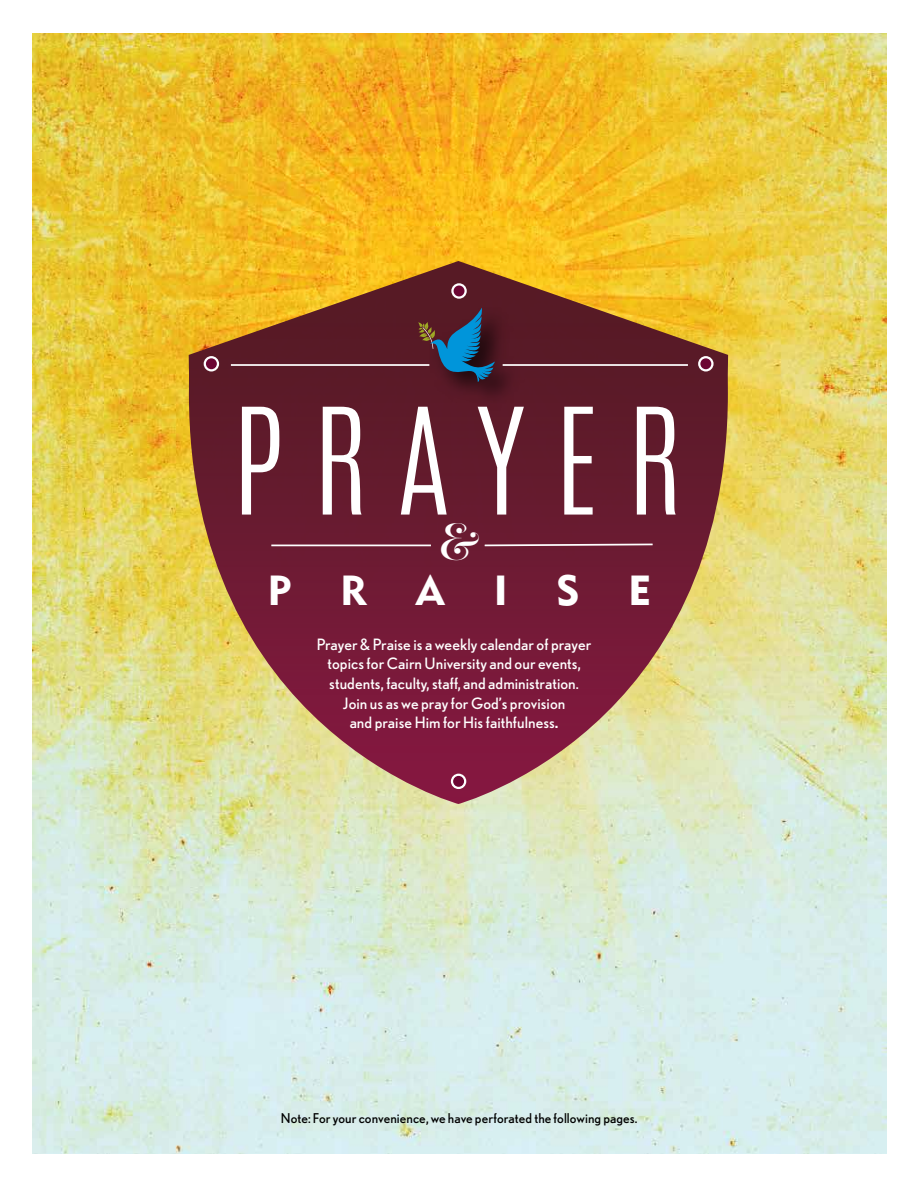
<style>
.page{position:relative;width:918px;height:1188px;background:#fff}
.page>*{position:absolute;margin:0;border:0;box-sizing:border-box;transform-origin:0 0}
.t1{font:300 125.55px "Antonio";letter-spacing:.23em;color:#fff}
.t2{font:41.85px "Metro Black Two";letter-spacing:1.16em;color:#fff}
.t3{font:32.25px "Hera Big";color:#fff}
.t4{font:15.6px/19.5px "Nobel";letter-spacing:.005em;color:#fff;text-align:center}
.t5{font:13.5px "Nobel";letter-spacing:.005em;color:#000}
.s1{font-weight:700;font-size:14.4px}
</style>
<div class="page">
<img style="left:32px;top:34px;width:855px;height:1120px">
<img style="left:189px;top:355px;width:539px;height:449px">
<hr style="left:271px;top:545px;width:160px;height:1px;background:#fff">
<svg style="left:483px;top:543px;width:171px;height:4px"></svg>
<svg style="left:451px;top:283px;width:16px;height:16px"></svg>
<hr style="left:231px;top:364px;width:198px;height:2px;background:#fff">
<img style="left:417px;top:295px;width:111px;height:120px">
<svg style="left:418px;top:308px;width:77px;height:84px;background:#3b3a51"></svg>
<hr style="left:503px;top:364px;width:185px;height:2px;background:#fff">
<div style="left:454px;top:286px;width:11px;height:10px;background:#6c0633;border-radius:50%"></div>
<svg style="left:204px;top:356px;width:15px;height:16px"></svg>
<div style="left:206px;top:358px;width:11px;height:11px;background:#6c0633;border-radius:50%"></div>
<svg style="left:698px;top:356px;width:16px;height:16px"></svg>
<div style="left:700px;top:358px;width:11px;height:11px;background:#6c0633;border-radius:50%"></div>
<svg style="left:451px;top:774px;width:15px;height:15px"></svg>
<div style="left:453px;top:776px;width:11px;height:11px;background:#6c0633;border-radius:50%"></div>
<h1 class="t1" style="left:232px;top:371px;width:452px">PRAYER</h1>
<h3 class="t3" style="left:439px;top:516px;width:44px">&amp;</h3>
<h2 class="t2" style="left:268px;top:564px;width:385px">PRAISE</h2>
<p class="t4" style="left:317px;top:634px;width:276px">Prayer &amp; Praise is a weekly calendar of prayer topics for Cairn University and our events, students, faculty, staff, and administration.<br>Join us as we pray for God’s provision<br>and praise Him for His faithfulness<span class="s1">.</span></p>
<p class="t5" style="left:281px;top:1111px;width:358px">Note: For your convenience, we have perforated the following pages.</p>
</div>
